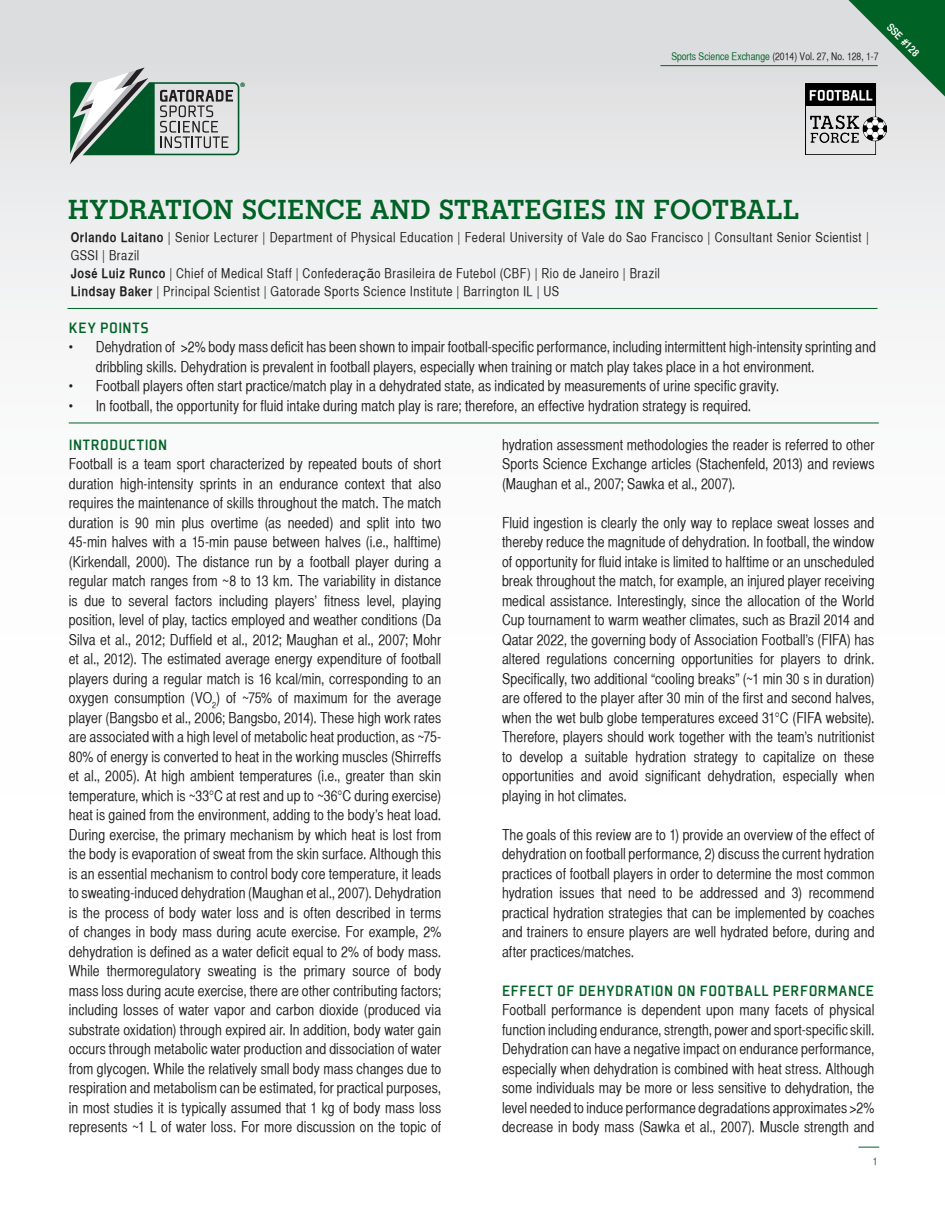
<style>
.page{position:relative;width:945px;height:1215px;background:#fff}
.page>*{position:absolute;margin:0;border:0;box-sizing:border-box;transform-origin:0 0}
.t1{font:700 28.5px "Gatorade";letter-spacing:.015em;color:#016226}
.Headings{font:500 16.5px "Plexes Pro";letter-spacing:.03em;color:#016226}
.t2{font:15px/19.5px "Helvetica CY Plain";letter-spacing:.005em;color:#231f20;text-align:justify}
.t3{font:13.5px/18px "Helvetica CY Plain";letter-spacing:.04em;color:#231f20}
.t4{font:10.5px "Helvetica CY Plain";color:#231f20}
.t5{font:10.5px "Helvetica CY Bold";color:#fff}
.t6{font:10.5px "Helvetica CY Plain";color:#016226}
.t7{font:6px "Helvetica";color:#005829}
.s1{color:#016226}
.s2{font-family:"Helvetica CY Bold"}
.s3{font-family:"Arial Narrow";font-weight:700}
.s4{font-family:"Helvetica Neue"}
</style>
<div class="page">
<div style="left:0;top:0;width:944px;height:1215px;background:linear-gradient(to bottom,#e7e8e9,#fff)"></div>
<hr style="left:660px;top:65px;width:218px;height:1px;background:#016226">
<svg style="left:858px;top:1147px;width:21px;height:1px"></svg>
<hr style="left:68px;top:308px;width:810px;height:1px;background:#016226">
<hr style="left:69px;top:423px;width:810px;height:1px;background:#016226">
<svg style="left:848px;top:0;width:97px;height:97px;background:#699c7d"></svg>
<img style="left:806px;top:84px;width:81px;height:70px">
<svg style="left:70px;top:67px;width:169px;height:98px;background:#99ada3"></svg>
<p class="t7" style="left:240px;top:80px;width:6px">®</p>
<p class="t5" style="left:893px;top:21px;width:42px;rotate:45deg">SSE #128</p>
<p class="t4" style="left:671px;top:50px;width:209px"><span class="s1">Sports Science Exchange</span> (2014) Vol. 27, No. 128, 1-7</p>
<p class="t1" style="left:68px;top:193px;width:733px">HYDRATION SCIENCE AND STRATEGIES IN FOOTBALL</p>
<p class="t3" style="left:71px;top:228px;width:800px"><span class="s2">Orlando Laitano</span> | Senior Lecturer | Department of Physical Education | Federal University of Vale do Sao Francisco | Consultant Senior Scientist |<br>GSSI | Brazil</p>
<p class="t3" style="left:71px;top:264px;width:591px"><span class="s2">Jos</span><span class="s3">é</span> <span class="s2">Luiz Runco</span> | Chief of Medical Staff | Confedera<span class="s4">çã</span>o Brasileira de Futebol (CBF) | Rio de Janeiro | Brazil</p>
<p class="t3" style="left:71px;top:282px;width:490px"><span class="s2">Lindsay Baker</span> | Principal Scientist | Gatorade Sports Science Institute | Barrington IL | US</p>
<p class="Headings" style="left:69px;top:318px;width:81px">KEY POINTS</p>
<p class="t2" style="left:96px;top:337px;width:782px;text-indent:-27px">• Dehydration of &gt;2% body mass deficit has been shown to impair football-specific performance, including intermittent high-intensity sprinting and dribbling skills. Dehydration is prevalent in football players, especially when training or match play takes place in a hot environment.</p>
<p class="t2" style="left:69px;top:376px;width:712px">• Football players often start practice/match play in a dehydrated state, as indicated by measurements of urine specific gravity.</p>
<p class="t2" style="left:69px;top:396px;width:684px">• In football, the opportunity for fluid intake during match play is rare; therefore, an effective hydration strategy is required.</p>
<p class="Headings" style="left:69px;top:435px;width:100px">INTRODUCTION</p>
<p class="t2" style="left:69px;top:454px;width:374px">Football is a team sport characterized by repeated bouts of short duration high-intensity sprints in an endurance context that also requires the maintenance of skills throughout the match. The match duration is 90 min plus overtime (as needed) and split into two 45-min halves with a 15-min pause between halves (i.e., halftime) (Kirkendall, 2000). The distance run by a football player during a regular match ranges from ~8 to 13 km. The variability in distance is due to several factors including players’ fitness level, playing position, level of play, tactics employed and weather conditions (Da Silva et al., 2012; Duffield et al., 2012; Maughan et al., 2007; Mohr et al., 2012). The estimated average energy expenditure of football players during a regular match is 16 kcal/min, corresponding to an oxygen consumption (VO<sub>2</sub>) of ~75% of maximum for the average player (Bangsbo et al., 2006; Bangsbo, 2014). These high work rates are associated with a high level of metabolic heat production, as ~75- 80% of energy is converted to heat in the working muscles (Shirreffs et al., 2005). At high ambient temperatures (i.e., greater than skin temperature, which is ~33°C at rest and up to ~36°C during exercise) heat is gained from the environment, adding to the body’s heat load.<br>During exercise, the primary mechanism by which heat is lost from the body is evaporation of sweat from the skin surface. Although this is an essential mechanism to control body core temperature, it leads to sweating-induced dehydration (Maughan et al., 2007). Dehydration is the process of body water loss and is often described in terms of changes in body mass during acute exercise. For example, 2% dehydration is defined as a water deficit equal to 2% of body mass.<br>While thermoregulatory sweating is the primary source of body mass loss during acute exercise, there are other contributing factors; including losses of water vapor and carbon dioxide (produced via substrate oxidation) through expired air. In addition, body water gain occurs through metabolic water production and dissociation of water from glycogen. While the relatively small body mass changes due to respiration and metabolism can be estimated, for practical purposes, in most studies it is typically assumed that 1 kg of body mass loss represents ~1 L of water loss. For more discussion on the topic of</p>
<p class="t2" style="left:502px;top:435px;width:374px">hydration assessment methodologies the reader is referred to other Sports Science Exchange articles (Stachenfeld, 2013) and reviews (Maughan et al., 2007; Sawka et al., 2007).</p>
<p class="t2" style="left:502px;top:513px;width:374px">Fluid ingestion is clearly the only way to replace sweat losses and thereby reduce the magnitude of dehydration. In football, the window of opportunity for fluid intake is limited to halftime or an unscheduled break throughout the match, for example, an injured player receiving medical assistance. Interestingly, since the allocation of the World Cup tournament to warm weather climates, such as Brazil 2014 and Qatar 2022, the governing body of Association Football’s (FIFA) has altered regulations concerning opportunities for players to drink.<br>Specifically, two additional “cooling breaks” (~1 min 30 s in duration) are offered to the player after 30 min of the first and second halves, when the wet bulb globe temperatures exceed 31°C (FIFA website).<br>Therefore, players should work together with the team’s nutritionist to develop a suitable hydration strategy to capitalize on these opportunities and avoid significant dehydration, especially when playing in hot climates.</p>
<p class="t2" style="left:502px;top:825px;width:374px">The goals of this review are to 1) provide an overview of the effect of dehydration on football performance, 2) discuss the current hydration practices of football players in order to determine the most common hydration issues that need to be addressed and 3) recommend practical hydration strategies that can be implemented by coaches and trainers to ensure players are well hydrated before, during and after practices/matches.</p>
<p class="Headings" style="left:502px;top:981px;width:374px">EFFECT OF DEHYDRATION ON FOOTBALL PERFORMANCE</p>
<p class="t2" style="left:502px;top:1000px;width:374px">Football performance is dependent upon many facets of physical function including endurance, strength, power and sport-specific skill.<br>Dehydration can have a negative impact on endurance performance, especially when dehydration is combined with heat stress. Although some individuals may be more or less sensitive to dehydration, the level needed to induce performance degradations approximates &gt;2% decrease in body mass (Sawka et al., 2007). Muscle strength and</p>
<p class="t6" style="left:873px;top:1156px;width:6px">1</p>
</div>
